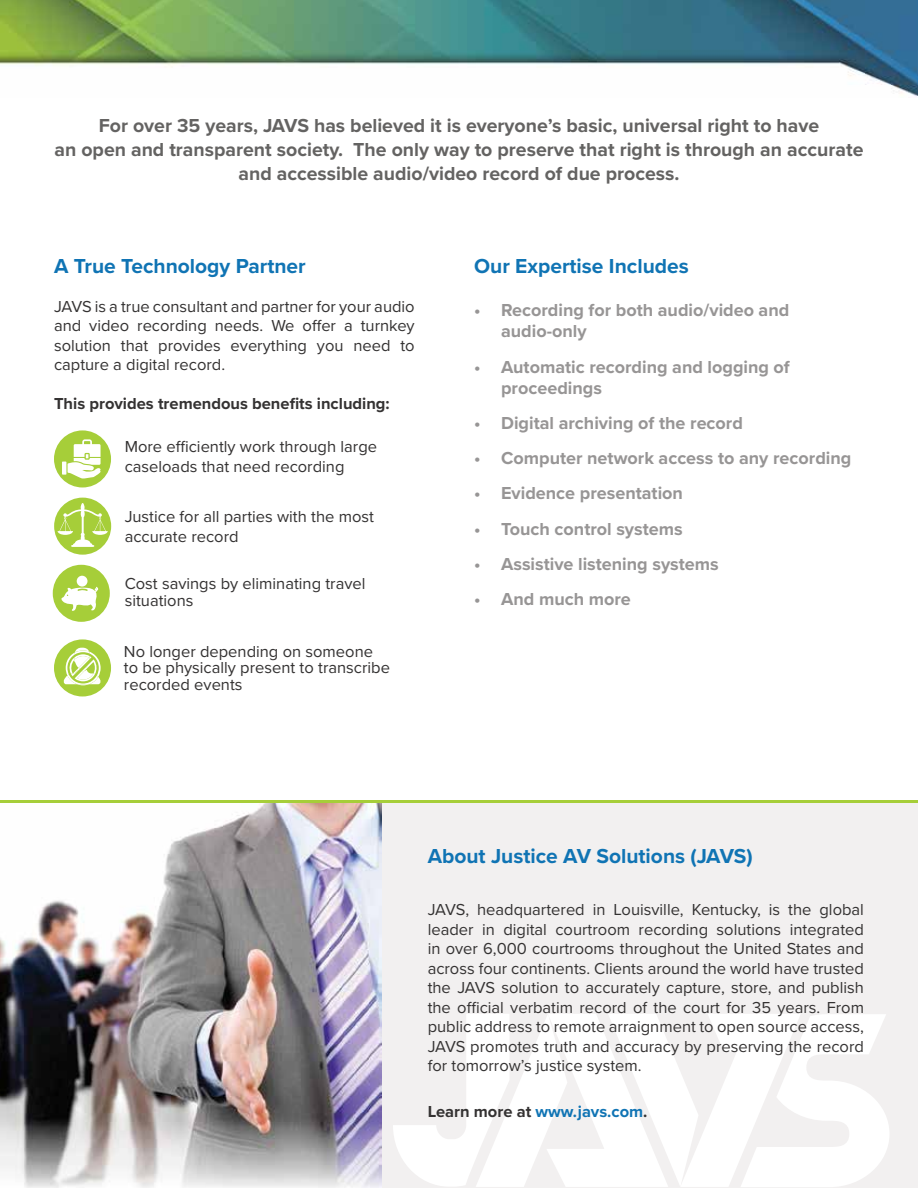
<style>
.page{position:relative;width:918px;height:1188px;background:#fff}
.page>*{position:absolute;margin:0;border:0;box-sizing:border-box;transform-origin:0 0}
.t1{font:700 21px "Proxima Nova";color:#1074b4}
.t2{font:700 19.5px/24px "Proxima Nova";color:#646362;text-align:center}
.t3{font:700 18px/21.6px "Proxima Nova";color:#979595}
.t4{font:16.5px/19.5px "Proxima Nova";color:#343232}
.t5{font:700 16.5px "Proxima Nova";color:#343232}
.s1{color:#1074b4}
</style>
<div class="page">
<div style="left:54px;top:498px;width:57px;height:57px;background:#a6ce39;border-radius:50%"></div>
<div style="left:0;top:802px;width:918px;height:386px;background:#f2f0f0"></div>
<img style="left:0;top:0;width:918px;height:96px">
<svg style="left:393px;top:1014px;width:496px;height:173px"></svg>
<img style="left:0;top:802px;width:381px;height:386px">
<div style="left:54px;top:430px;width:57px;height:57px;background:#a6ce39;border-radius:50%"></div>
<svg style="left:58px;top:503px;width:50px;height:44px"></svg>
<svg style="left:62px;top:439px;width:39px;height:40px"></svg>
<div style="left:54px;top:639px;width:57px;height:57px;background:#a6ce39;border-radius:50%"></div>
<svg style="left:64px;top:648px;width:37px;height:37px"></svg>
<div style="left:53px;top:565px;width:57px;height:57px;background:#a6ce39;border-radius:50%"></div>
<svg style="left:61px;top:587px;width:37px;height:24px"></svg>
<div style="left:77px;top:576px;width:11px;height:11px;background:#fff;border-radius:50%"></div>
<hr style="left:0;top:800px;width:918px;height:2px;background:#a6ce39">
<p class="t2" style="left:55px;top:114px;width:810px">For over 35 years, JAVS has believed it is everyone’s basic, universal right to have<br>an open and transparent society. The only way to preserve that right is through an accurate and accessible audio/video record of due process.</p>
<p class="t1" style="left:54px;top:253px;width:253px">A True Technology Partner</p>
<p class="t4" style="left:54px;top:297px;width:362px;text-align:justify">JAVS is a true consultant and partner for your audio and video recording needs. We offer a turnkey solution that provides everything you need to capture a digital record.</p>
<p class="t5" style="left:54px;top:394px;width:337px">This provides tremendous benefits including:</p>
<p class="t4" style="left:125px;top:438px;width:254px">More efficiently work through large caseloads that need recording</p>
<p class="t4" style="left:125px;top:507px;width:251px">Justice for all parties with the most accurate record</p>
<p class="t4" style="left:125px;top:576px;width:242px;line-height:16.5px">Cost savings by eliminating travel situations</p>
<p class="t4" style="left:124px;top:643px;width:268px;line-height:16.5px">No longer depending on someone to be physically present to transcribe recorded events</p>
<p class="t1" style="left:474px;top:253px;width:216px">Our Expertise Includes</p>
<p class="t3" style="left:501px;top:300px;width:290px;text-indent:-27px">• Recording for both audio/video and audio-only</p>
<p class="t3" style="left:501px;top:356px;width:290px;text-indent:-27px">• Automatic recording and logging of proceedings</p>
<p class="t3" style="left:474px;top:413px;width:270px">• Digital archiving of the record</p>
<p class="t3" style="left:474px;top:448px;width:379px">• Computer network access to any recording</p>
<p class="t3" style="left:474px;top:483px;width:210px">• Evidence presentation</p>
<p class="t3" style="left:474px;top:518px;width:210px">• Touch control systems</p>
<p class="t3" style="left:474px;top:553px;width:246px">• Assistive listening systems</p>
<p class="t3" style="left:474px;top:589px;width:158px">• And much more</p>
<p class="t1" style="left:428px;top:843px;width:326px">About Justice AV Solutions (JAVS)</p>
<p class="t4" style="left:428px;top:900px;width:438px;text-align:justify">JAVS, headquartered in Louisville, Kentucky, is the global leader in digital courtroom recording solutions integrated in over 6,000 courtrooms throughout the United States and across four continents. Clients around the world have trusted the JAVS solution to accurately capture, store, and publish the official verbatim record of the court for 35 years. From public address to remote arraignment to open source access, JAVS promotes truth and accuracy by preserving the record for tomorrow’s justice system.</p>
<p class="t5" style="left:428px;top:1102px;width:221px">Learn more at <span class="s1">www.javs.com</span>.</p>
</div>
